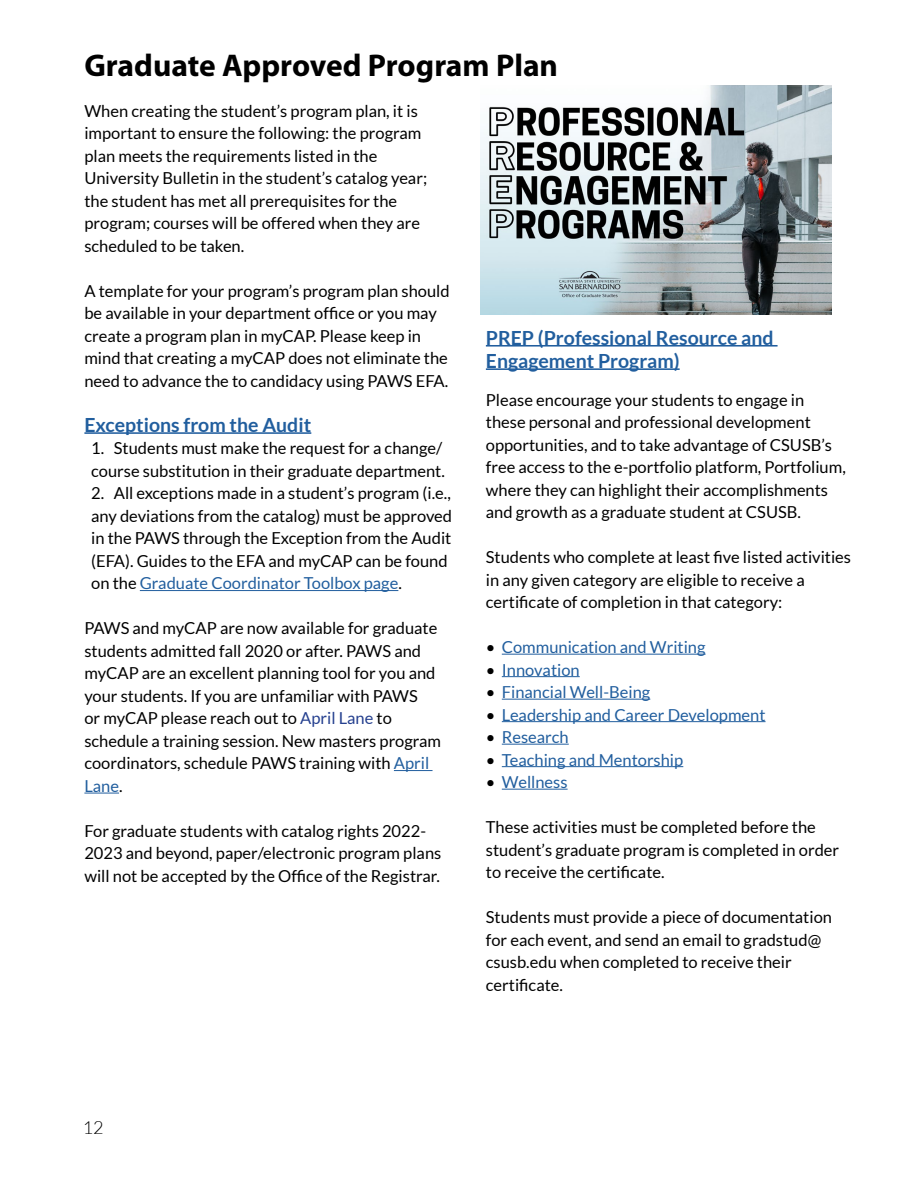
<style>
.page{position:relative;width:918px;height:1188px;background:#fff}
.page>*{position:absolute;margin:0;border:0;box-sizing:border-box;transform-origin:0 0}
.t1{font:700 31.5px "Myriad Pro";color:#000}
.t2{font:700 19.5px/23.4px "Lato";color:#215e9e}
.t3{font:300 18px "Lato";color:#000}
.t4{font:16.5px/22.5px "Lato";color:#000}
.t5{font:16.5px "Lato";color:#215e9e}
.s1{color:#215e9e}
.s2{color:#25408f}
.s3{color:#000}
</style>
<div class="page">
<hr style="left:84px;top:432px;width:227px;height:2px;background:#215e9e">
<hr style="left:140px;top:590px;width:258px;height:1px;background:#215e9e">
<hr style="left:394px;top:770px;width:39px;height:1px;background:#215e9e">
<hr style="left:84px;top:793px;width:35px;height:1px;background:#215e9e">
<hr style="left:486px;top:345px;width:292px;height:2px;background:#215e9e">
<hr style="left:486px;top:368px;width:194px;height:2px;background:#215e9e">
<hr style="left:502px;top:654px;width:204px;height:1px;background:#215e9e">
<hr style="left:502px;top:676px;width:78px;height:1px;background:#215e9e">
<hr style="left:502px;top:699px;width:148px;height:1px;background:#215e9e">
<hr style="left:502px;top:721px;width:264px;height:1px;background:#215e9e">
<hr style="left:502px;top:744px;width:67px;height:1px;background:#215e9e">
<hr style="left:502px;top:766px;width:181px;height:1px;background:#215e9e">
<hr style="left:502px;top:789px;width:66px;height:1px;background:#215e9e">
<img style="left:480px;top:85px;width:352px;height:229px">
<h1 class="t1" style="left:84px;top:45px;width:475px">Graduate Approved Program Plan</h1>
<p class="t4" style="left:84px;top:100px;width:344px">When creating the student’s program plan, it is important to ensure the following: the program plan meets the requirements listed in the University Bulletin in the student’s catalog year; the student has met all prerequisites for the program; courses will be offered when they are scheduled to be taken.</p>
<p class="t4" style="left:84px;top:280px;width:367px">A template for your program’s program plan should be available in your department office or you may create a program plan in myCAP. Please keep in mind that creating a myCAP does not eliminate the need to advance the to candidacy using PAWS EFA.</p>
<p class="t2" style="left:84px;top:413px;width:228px">Exceptions from the Audit</p>
<p class="t4" style="left:91px;top:437px;width:355px">1. Students must make the request for a change/ course substitution in their graduate department.</p>
<p class="t4" style="left:91px;top:482px;width:362px">2. All exceptions made in a student’s program (i.e., any deviations from the catalog) must be approved in the PAWS through the Exception from the Audit (EFA). Guides to the EFA and myCAP can be found on the <span class="s1">Graduate Coordinator Toolbox page</span>.</p>
<p class="t4" style="left:84px;top:617px;width:358px">PAWS and myCAP are now available for graduate students admitted fall 2020 or after. PAWS and myCAP are an excellent planning tool for you and your students. If you are unfamiliar with PAWS<br>or myCAP please reach out to <span class="s2">April Lane</span> to schedule a training session. New masters program coordinators, schedule PAWS training with <span class="s1">April Lane</span>.</p>
<p class="t4" style="left:84px;top:820px;width:358px">For graduate students with catalog rights 2022-<br>2023 and beyond, paper/electronic program plans will not be accepted by the Office of the Registrar.</p>
<p class="t2" style="left:486px;top:326px;width:289px">PREP (Professional Resource and<br>Engagement Program)</p>
<p class="t4" style="left:486px;top:388px;width:361px">Please encourage your students to engage in these personal and professional development opportunities, and to take advantage of CSUSB’s free access to the e-portfolio platform, Portfolium, where they can highlight their accomplishments and growth as a graduate student at CSUSB.</p>
<p class="t4" style="left:486px;top:546px;width:367px">Students who complete at least five listed activities in any given category are eligible to receive a certificate of completion in that category:</p>
<p class="t5" style="left:486px;top:638px;width:221px"><span class="s3">•</span> Communication and Writing</p>
<p class="t5" style="left:486px;top:660px;width:95px"><span class="s3">•</span> Innovation</p>
<p class="t5" style="left:486px;top:683px;width:166px"><span class="s3">•</span> Financial Well-Being</p>
<p class="t5" style="left:486px;top:705px;width:281px"><span class="s3">•</span> Leadership and Career Development</p>
<p class="t5" style="left:486px;top:728px;width:84px"><span class="s3">•</span> Research</p>
<p class="t5" style="left:486px;top:750px;width:199px"><span class="s3">•</span> Teaching and Mentorship</p>
<p class="t5" style="left:486px;top:773px;width:83px"><span class="s3">•</span> Wellness</p>
<p class="t4" style="left:486px;top:816px;width:355px">These activities must be completed before the student’s graduate program is completed in order to receive the certificate.</p>
<p class="t4" style="left:486px;top:906px;width:348px">Students must provide a piece of documentation for each event, and send an email to gradstud@ csusb.edu when completed to receive their certificate.</p>
<p class="t3" style="left:83px;top:1118px;width:22px">12</p>
</div>
